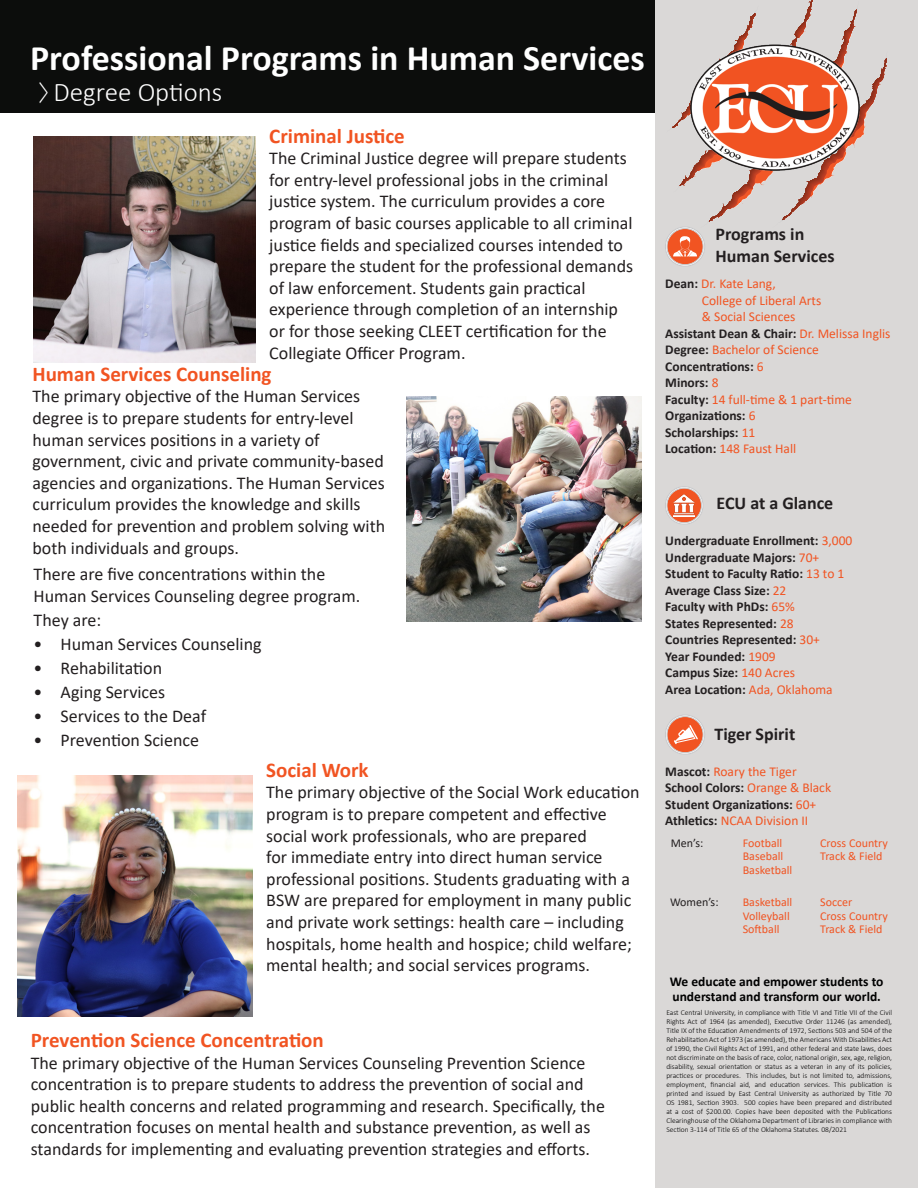
<style>
.page{position:relative;width:918px;height:1188px;background:#fff}
.page>*{position:absolute;margin:0;border:0;box-sizing:border-box;transform-origin:0 0}
.t1{font:700 36px "Calibri";color:#fff}
.t2{font:300 27px "Calibri";color:#fff}
.t3{font:700 21px "Calibri";color:#f15422}
.t4{font:18px/21.6px "Calibri";color:#231f20}
.t5{font:700 18px "Calibri";color:#231f20}
.t6{font:700 13.5px "Calibri";color:#231f20}
.t7{font:13.5px "Calibri";color:#f15422}
.t8{font:700 13.5px/15px "Calibri";color:#000}
.t9{font:12px "Calibri";color:#f15422}
.t10{font:12px "Calibri";color:#231f20}
.t11{font:300 7.5px/9px "Calibri";color:#000;text-align:justify}
.s1{font-family:"Candara";font-size:44.1px}
.s2{font-weight:700;color:#231f20}
.s3{font-weight:400;color:#f15422}
</style>
<div class="page">
<div style="left:0;top:0;width:918px;height:112px;background:#0c0d0c"></div>
<div style="left:656px;top:0;width:262px;height:1188px;background:#dad8d7"></div>
<svg style="left:666px;top:487px;width:36px;height:36px"></svg>
<img style="left:674px;top:495px;width:21px;height:21px">
<div style="left:665px;top:486px;width:38px;height:38px;border:2px solid #fff;border-radius:50%"></div>
<div style="left:665px;top:486px;width:38px;height:38px;border:1px solid #c7c8ca;border-radius:50%"></div>
<div style="left:667px;top:488px;width:35px;height:35px;border:1px solid #c7c8ca;border-radius:50%"></div>
<svg style="left:666px;top:716px;width:38px;height:37px"></svg>
<div style="left:665px;top:715px;width:40px;height:39px;border:2px solid #fff;border-radius:50%"></div>
<div style="left:665px;top:715px;width:40px;height:39px;border:1px solid #c7c8ca;border-radius:50%"></div>
<div style="left:667px;top:716px;width:36px;height:37px;border:1px solid #c7c8ca;border-radius:50%"></div>
<svg style="left:674px;top:725px;width:24px;height:19px"></svg>
<svg style="left:666px;top:228px;width:38px;height:37px"></svg>
<div style="left:665px;top:227px;width:40px;height:39px;border:2px solid #fff;border-radius:50%"></div>
<div style="left:665px;top:227px;width:40px;height:39px;border:1px solid #c7c8ca;border-radius:50%"></div>
<div style="left:667px;top:228px;width:36px;height:37px;border:1px solid #c7c8ca;border-radius:50%"></div>
<svg style="left:673px;top:236px;width:24px;height:20px"></svg>
<svg style="left:672px;top:0;width:215px;height:228px"></svg>
<img style="left:689px;top:42px;width:173px;height:130px">
<img style="left:33px;top:137px;width:223px;height:225px">
<img style="left:17px;top:776px;width:236px;height:241px">
<img style="left:406px;top:396px;width:236px;height:226px">
<p class="t1" style="left:30px;top:32px;width:616px">Professional Programs in Human Services</p>
<p class="t2" style="left:38px;top:75px;width:186px"><span class="s1">&gt;</span> Degree Options</p>
<p class="t3" style="left:269px;top:121px;width:137px">Criminal Justice</p>
<p class="t4" style="left:269px;top:147px;width:365px">The Criminal Justice degree will prepare students for entry-level professional jobs in the criminal justice system. The curriculum provides a core program of basic courses applicable to all criminal justice fields and specialized courses intended to prepare the student for the professional demands of law enforcement. Students gain practical experience through completion of an internship or for those seeking CLEET certification for the Collegiate Officer Program.</p>
<p class="t3" style="left:32px;top:359px;width:241px">Human Services Counseling</p>
<p class="t4" style="left:32px;top:385px;width:354px">The primary objective of the Human Services degree is to prepare students for entry-level human services positions in a variety of government, civic and private community-based agencies and organizations. The Human Services curriculum provides the knowledge and skills needed for prevention and problem solving with both individuals and groups.</p>
<p class="t4" style="left:34px;top:563px;width:293px">There are five concentrations within the</p>
<p class="t4" style="left:34px;top:584px;width:328px">Human Services Counseling degree program.</p>
<p class="t4" style="left:34px;top:608px;width:69px">They are:</p>
<p class="t4" style="left:34px;top:632px;width:229px">• Human Services Counseling</p>
<p class="t4" style="left:34px;top:656px;width:130px">• Rehabilitation</p>
<p class="t4" style="left:34px;top:680px;width:133px">• Aging Services</p>
<p class="t4" style="left:34px;top:704px;width:174px">• Services to the Deaf</p>
<p class="t4" style="left:34px;top:728px;width:167px">• Prevention Science</p>
<p class="t3" style="left:266px;top:755px;width:104px">Social Work</p>
<p class="t4" style="left:266px;top:781px;width:375px">The primary objective of the Social Work education program is to prepare competent and effective social work professionals, who are prepared<br>for immediate entry into direct human service professional positions. Students graduating with a BSW are prepared for employment in many public and private work settings: health care – including hospitals, home health and hospice; child welfare; mental health; and social services programs.</p>
<p class="t3" style="left:31px;top:1025px;width:295px">Prevention Science Concentration</p>
<p class="t4" style="left:31px;top:1051px;width:576px">The primary objective of the Human Services Counseling Prevention Science concentration is to prepare students to address the prevention of social and public health concerns and related programming and research. Specifically, the concentration focuses on mental health and substance prevention, as well as standards for implementing and evaluating prevention strategies and efforts.</p>
<p class="t5" style="left:716px;top:222px;width:90px">Programs in</p>
<p class="t5" style="left:716px;top:243px;width:121px">Human Services</p>
<p class="t7" style="left:665px;top:274px;width:112px"><span class="s2">Dean:</span> Dr. Kate Lang,</p>
<p class="t7" style="left:702px;top:291px;width:121px">College of Liberal Arts</p>
<p class="t7" style="left:702px;top:307px;width:95px">&amp; Social Sciences</p>
<p class="t6" style="left:665px;top:324px;width:227px">Assistant Dean &amp; Chair: <span class="s3">Dr. Melissa Inglis</span></p>
<p class="t7" style="left:665px;top:340px;width:155px"><span class="s2">Degree:</span> Bachelor of Science</p>
<p class="t6" style="left:665px;top:357px;width:100px">Concentrations: <span class="s3">6</span></p>
<p class="t6" style="left:665px;top:373px;width:55px">Minors: <span class="s3">8</span></p>
<p class="t7" style="left:665px;top:390px;width:188px"><span class="s2">Faculty:</span> 14 full-time &amp; 1 part-time</p>
<p class="t6" style="left:665px;top:406px;width:92px">Organizations: <span class="s3">6</span></p>
<p class="t6" style="left:665px;top:423px;width:92px">Scholarships: <span class="s3">11</span></p>
<p class="t7" style="left:665px;top:439px;width:132px"><span class="s2">Location:</span> 148 Faust Hall</p>
<p class="t5" style="left:716px;top:491px;width:118px">ECU at a Glance</p>
<p class="t6" style="left:665px;top:531px;width:189px">Undergraduate Enrollment: <span class="s3">3,000</span></p>
<p class="t6" style="left:665px;top:548px;width:156px">Undergraduate Majors: <span class="s3">70+</span></p>
<p class="t6" style="left:665px;top:564px;width:181px">Student to Faculty Ratio: <span class="s3">13 to 1</span></p>
<p class="t6" style="left:665px;top:581px;width:123px">Average Class Size: <span class="s3">22</span></p>
<p class="t6" style="left:665px;top:597px;width:131px">Faculty with PhDs: <span class="s3">65%</span></p>
<p class="t6" style="left:665px;top:614px;width:130px">States Represented: <span class="s3">28</span></p>
<p class="t6" style="left:665px;top:630px;width:156px">Countries Represented: <span class="s3">30+</span></p>
<p class="t6" style="left:665px;top:647px;width:112px">Year Founded: <span class="s3">1909</span></p>
<p class="t6" style="left:665px;top:663px;width:131px">Campus Size: <span class="s3">140 Acres</span></p>
<p class="t6" style="left:665px;top:680px;width:169px">Area Location: <span class="s3">Ada, Oklahoma</span></p>
<p class="t5" style="left:714px;top:722px;width:82px">Tiger Spirit</p>
<p class="t7" style="left:665px;top:762px;width:133px"><span class="s2">Mascot:</span> Roary the Tiger</p>
<p class="t6" style="left:665px;top:778px;width:167px">School Colors: <span class="s3">Orange &amp; Black</span></p>
<p class="t6" style="left:665px;top:795px;width:153px">Student Organizations: <span class="s3">60+</span></p>
<p class="t7" style="left:665px;top:811px;width:145px"><span class="s2">Athletics:</span> NCAA Division II</p>
<p class="t10" style="left:671px;top:835px;width:34px">Men’s:</p>
<p class="t9" style="left:743px;top:835px;width:41px">Football</p>
<p class="t9" style="left:743px;top:848px;width:42px">Baseball</p>
<p class="t9" style="left:743px;top:862px;width:51px">Basketball</p>
<p class="t9" style="left:820px;top:835px;width:69px">Cross Country</p>
<p class="t9" style="left:820px;top:848px;width:64px">Track &amp; Field</p>
<p class="t10" style="left:670px;top:894px;width:50px">Women’s:</p>
<p class="t9" style="left:743px;top:894px;width:51px">Basketball</p>
<p class="t9" style="left:743px;top:907px;width:49px">Volleyball</p>
<p class="t9" style="left:743px;top:921px;width:38px">Softball</p>
<p class="t9" style="left:820px;top:894px;width:34px">Soccer</p>
<p class="t9" style="left:820px;top:907px;width:69px">Cross Country</p>
<p class="t9" style="left:820px;top:921px;width:64px">Track &amp; Field</p>
<p class="t8" style="left:670px;top:974px;width:215px">We educate and empower students to understand and transform our world.</p>
<p class="t11" style="left:666px;top:1008px;width:227px">East Central University, in compliance with Title VI and Title VII of the Civil Rights Act of 1964 (as amended), Executive Order 11246 (as amended), Title IX of the Education Amendments of 1972, Sections 503 and 504 of the Rehabilitation Act of 1973 (as amended), the Americans With Disabilities Act of 1990, the Civil Rights Act of 1991, and other federal and state laws, does not discriminate on the basis of race, color, national origin, sex, age, religion, disability, sexual orientation or status as a veteran in any of its policies, practices or procedures. This includes, but is not limited to, admissions, employment, financial aid, and education services. This publication is printed and issued by East Central University as authorized by Title 70<br>OS 1981, Section 3903. 500 copies have been prepared and distributed at a cost of $200.00. Copies have been deposited with the Publications Clearinghouse of the Oklahoma Department of Libraries in compliance with Section 3-114 of Title 65 of the Oklahoma Statutes. 08/2021</p>
</div>
